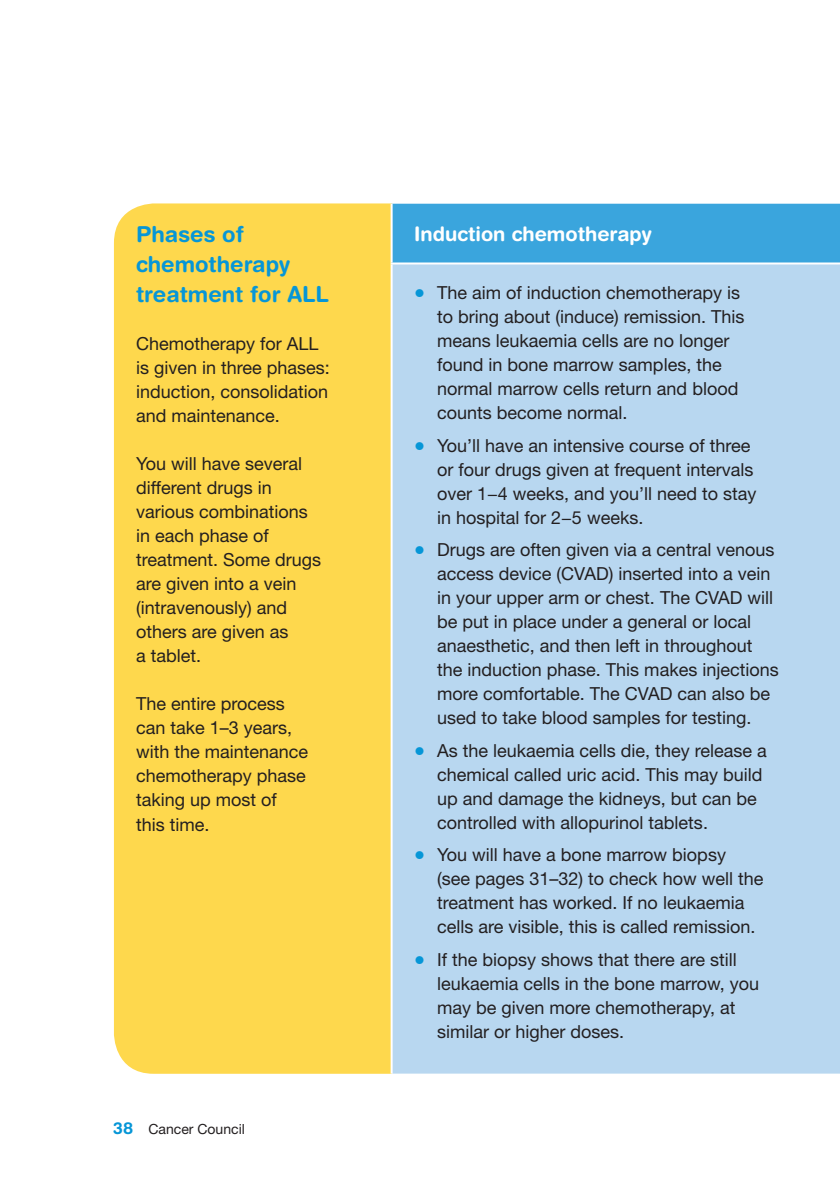
<style>
.page{position:relative;width:840px;height:1191px;background:#fff}
.page>*{position:absolute;margin:0;border:0;box-sizing:border-box;transform-origin:0 0}
._9__Table_A_Head{font:700 22px/30px "Helvetica Rounded LT Std";color:#0696d7}
._9__Table_B_Head{font:700 20px "Helvetica Rounded LT Std";color:#fff}
._9__Table_copy{font:18px/24px "Helvetica Neue LT Std";color:#231f20}
.t1{font:14px "Helvetica Neue LT Std";color:#231f20}
.s1{font-family:"Helvetica Rounded LT Std";font-weight:700;font-size:16.4px;color:#0696d7}
.s2{font-family:"Helvetica Rounded LT Std";font-weight:700;font-size:22px;color:#0696d7}
</style>
<div class="page">
<div style="left:114px;top:203px;width:277px;height:870px;background:#fed84d"></div>
<div style="left:392px;top:264px;width:447px;height:809px;background:#b8d7f0"></div>
<hr style="left:390px;top:203px;width:2px;height:59px;background:#fff">
<hr style="left:390px;top:262px;width:449px;height:2px;background:#fff">
<hr style="left:390px;top:264px;width:2px;height:809px;background:#fff">
<div style="left:391px;top:203px;width:449px;height:60px;background:#3aa5dd"></div>
<p class="_9__Table_A_Head" style="left:136px;top:219px;width:194px">Phases of chemotherapy treatment for ALL</p>
<p class="_9__Table_copy" style="left:136px;top:332px;width:195px">Chemotherapy for ALL is given in three phases: induction, consolidation and maintenance.</p>
<p class="_9__Table_copy" style="left:136px;top:452px;width:187px">You will have several different drugs in various combinations in each phase of treatment. Some drugs are given into a vein (intravenously) and others are given as<br>a tablet.</p>
<p class="_9__Table_copy" style="left:136px;top:692px;width:174px">The entire process can take 1–3 years, with the maintenance chemotherapy phase taking up most of this time.</p>
<p class="t1" style="left:113px;top:1120px;width:133px"><span class="s1">38</span> Cancer Council</p>
<p class="_9__Table_B_Head" style="left:414px;top:221px;width:239px">Induction chemotherapy</p>
<p class="_9__Table_copy" style="left:437px;top:280px;width:309px;text-indent:-23px"><span class="s2">•</span> The aim of induction chemotherapy is to bring about (induce) remission. This means leukaemia cells are no longer found in bone marrow samples, the normal marrow cells return and blood counts become normal.</p>
<p class="_9__Table_copy" style="left:437px;top:433px;width:321px;text-indent:-23px"><span class="s2">•</span> You’ll have an intensive course of three or four drugs given at frequent intervals over 1−4 weeks, and you’ll need to stay in hospital for 2−5 weeks.</p>
<p class="_9__Table_copy" style="left:437px;top:537px;width:343px;text-indent:-23px"><span class="s2">•</span> Drugs are often given via a central venous access device (CVAD) inserted into a vein in your upper arm or chest. The CVAD will be put in place under a general or local anaesthetic, and then left in throughout the induction phase. This makes injections more comfortable. The CVAD can also be used to take blood samples for testing.</p>
<p class="_9__Table_copy" style="left:437px;top:738px;width:331px;text-indent:-23px"><span class="s2">•</span> As the leukaemia cells die, they release a chemical called uric acid. This may build up and damage the kidneys, but can be controlled with allopurinol tablets.</p>
<p class="_9__Table_copy" style="left:437px;top:842px;width:328px;text-indent:-23px"><span class="s2">•</span> You will have a bone marrow biopsy (see pages 31–32) to check how well the treatment has worked. If no leukaemia cells are visible, this is called remission.</p>
<p class="_9__Table_copy" style="left:437px;top:947px;width:323px;text-indent:-23px"><span class="s2">•</span> If the biopsy shows that there are still leukaemia cells in the bone marrow, you may be given more chemotherapy, at similar or higher doses.</p>
</div>
